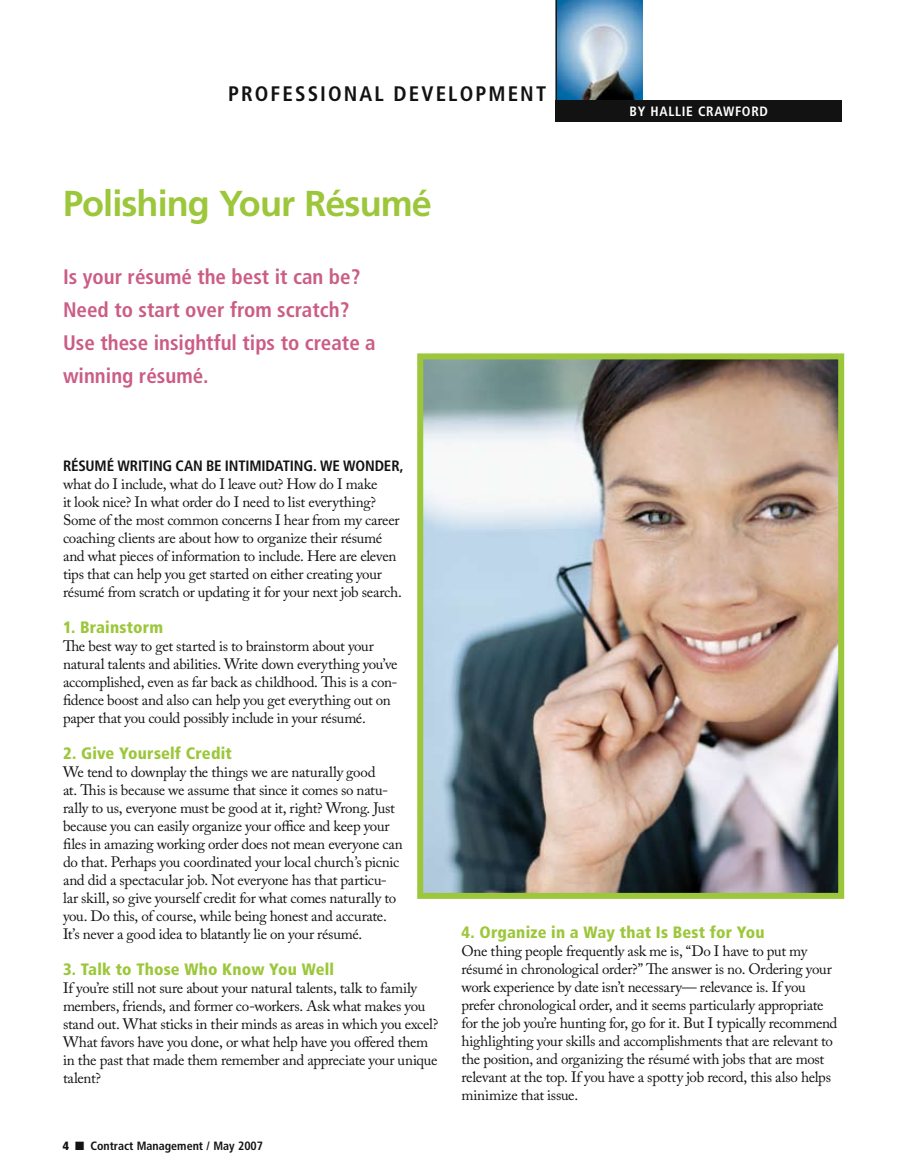
<style>
.page{position:relative;width:905px;height:1175px;background:#fff}
.page>*{position:absolute;margin:0;border:0;box-sizing:border-box;transform-origin:0 0}
.t1{font:700 36px "Frutiger";letter-spacing:-.025em;color:#9cc73b}
.t2{font:700 condensed 21px/33px "Frutiger";color:#cb5d85}
.t3{font:700 condensed 21px "Frutiger";letter-spacing:.1em;color:#121212}
.t4{font:900 condensed 16.5px "Frutiger";letter-spacing:.01em;color:#9cc73b}
.t5{font:15px/18px "Adobe Caslon Pro";letter-spacing:-.02em;color:#121212}
.t6{font:700 condensed 15px "Frutiger";letter-spacing:-.01em;color:#121212}
.t7{font:700 condensed 13.5px "Frutiger";color:#fff}
.t8{font:700 condensed 12px "Frutiger";color:#121212}
</style>
<div class="page">
<img style="left:557px;top:0;width:85px;height:100px">
<hr style="left:555px;top:0;width:2px;height:122px;background:#121212">
<div style="left:555px;top:100px;width:286px;height:22px;background:#121212"></div>
<img style="left:424px;top:360px;width:413px;height:531px">
<div style="left:417px;top:353px;width:427px;height:545px;border:6px solid #9cc73b"></div>
<h2 class="t3" style="left:228px;top:81px;width:319px">PROFESSIONAL DEVELOPMENT</h2>
<h1 class="t1" style="left:63px;top:182px;width:370px">Polishing Your Résumé</h1>
<h2 class="t2" style="left:63px;top:261px;width:314px">Is your résumé the best it can be?<br>Need to start over from scratch?<br>Use these insightful tips to create a winning résumé.</h2>
<p class="t7" style="left:629px;top:103px;width:38px">By halliecra</p>
<p class="t7" style="left:723px;top:103px;width:21px">wford</p>
<p class="t6" style="left:63px;top:457px;width:74px">Résumé writin</p>
<p class="t6" style="left:162px;top:457px;width:17px">g can</p>
<p class="t6" style="left:206px;top:457px;width:16px">beintimidatin</p>
<p class="t6" style="left:303px;top:457px;width:20px">g. We</p>
<p class="t6" style="left:343px;top:457px;width:22px">wonder</p>
<p class="t6" style="left:400px;top:457px;width:5px">,</p>
<p class="t5" style="left:63px;top:475px;width:340px">what do I include, what do I leave out? How do I make<br>it look nice? In what order do I need to list everything?<br>Some of the most common concerns I hear from my career coaching clients are about how to organize their résumé and what pieces of information to include. Here are eleven tips that can help you get started on either creating your résumé from scratch or updating it for your next job search.</p>
<p class="t4" style="left:63px;top:617px;width:102px">1. Brainstorm</p>
<p class="t5" style="left:63px;top:637px;width:336px">The best way to get started is to brainstorm about your natural talents and abilities. Write down everything you’ve accomplished, even as far back as childhood. This is a con&shy;fidence boost and also can help you get everything out on paper that you could possibly include in your résumé.</p>
<p class="t4" style="left:63px;top:743px;width:170px">2. Give Yourself Credit</p>
<p class="t5" style="left:63px;top:763px;width:341px">We tend to downplay the things we are naturally good<br>at. This is because we assume that since it comes so natu&shy;rally to us, everyone must be good at it, right? Wrong. Just because you can easily organize your office and keep your files in amazing working order does not mean everyone can do that. Perhaps you coordinated your local church’s picnic and did a spectacular job. Not everyone has that particu&shy;lar skill, so give yourself credit for what comes naturally to you. Do this, of course, while being honest and accurate.<br>It’s never a good idea to blatantly lie on your résumé.</p>
<p class="t4" style="left:63px;top:959px;width:272px">3. Talk to Those Who Know You Well</p>
<p class="t5" style="left:63px;top:979px;width:377px">If you’re still not sure about your natural talents, talk to family members, friends, and former co-workers. Ask what makes you stand out. What sticks in their minds as areas in which you excel?<br>What favors have you done, or what help have you offered them in the past that made them remember and appreciate your unique talent?</p>
<p class="t8" style="left:75px;top:1139px;width:189px">■ Contract Management / May 2007</p>
<p class="t4" style="left:461px;top:922px;width:304px">4. Organize in a Way that Is Best for You</p>
<p class="t5" style="left:461px;top:942px;width:377px">One thing people frequently ask me is, “Do I have to put my résumé in chronological order?” The answer is no. Ordering your work experience by date isn’t necessary— relevance is. If you prefer chronological order, and it seems particularly appropriate for the job you’re hunting for, go for it. But I typically recommend highlighting your skills and accomplishments that are relevant to the position, and organizing the résumé with jobs that are most relevant at the top. If you have a spotty job record, this also helps minimize that issue.</p>
</div>
